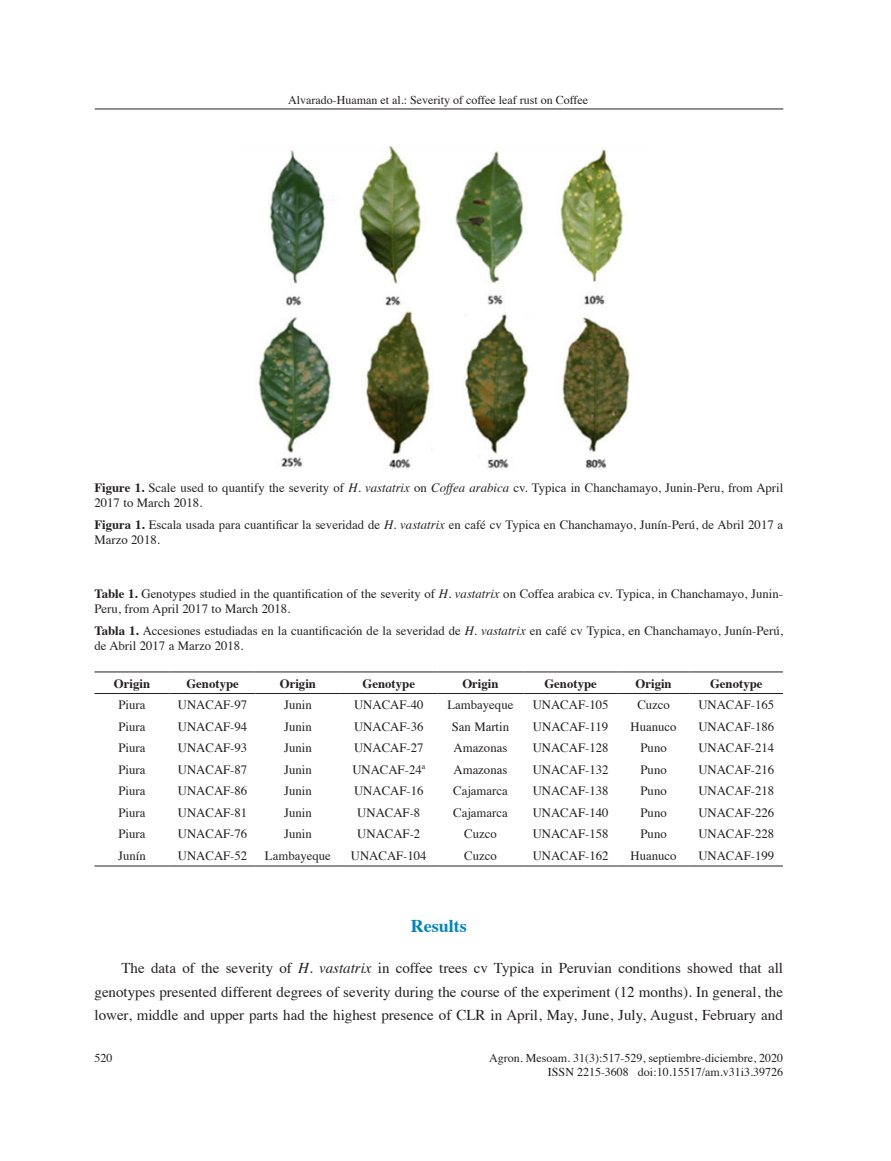
<style>
.page{position:relative;width:891px;height:1161px;background:#fff}
.page>*{position:absolute;margin:0;border:0;box-sizing:border-box;transform-origin:0 0}
.Tema{font:700 18px "Times";color:#0085bb}
.Texto{font:15px/23.2px "Times";color:#231f20;text-align:justify}
.Titulo_cuadros{font:12.75px/15.3px "Times";color:#231f20}
.Texto_cuadros{font:12.75px "Times";color:#231f20}
.Texto_cuadros-2{font:700 12.75px "Times";color:#231f20}
.t1{font:12px/14.4px "Times";color:#231f20;text-align:right}
.s1{font-weight:700}
.s2{font-style:italic}
</style>
<div class="page">
<hr style="left:95px;top:109px;width:688px;height:1px;background:#231f20">
<img style="left:258px;top:146px;width:372px;height:323px">
<hr style="left:94px;top:672px;width:76px;height:1px;background:#231f20">
<hr style="left:170px;top:672px;width:86px;height:1px;background:#231f20">
<hr style="left:256px;top:672px;width:84px;height:1px;background:#231f20">
<hr style="left:340px;top:672px;width:97px;height:1px;background:#231f20">
<hr style="left:437px;top:672px;width:86px;height:1px;background:#231f20">
<hr style="left:523px;top:672px;width:95px;height:1px;background:#231f20">
<hr style="left:618px;top:672px;width:72px;height:1px;background:#231f20">
<hr style="left:690px;top:672px;width:93px;height:1px;background:#231f20">
<hr style="left:94px;top:693px;width:76px;height:1px;background:#231f20">
<hr style="left:170px;top:693px;width:86px;height:1px;background:#231f20">
<hr style="left:256px;top:693px;width:84px;height:1px;background:#231f20">
<hr style="left:340px;top:693px;width:97px;height:1px;background:#231f20">
<hr style="left:437px;top:693px;width:86px;height:1px;background:#231f20">
<hr style="left:523px;top:693px;width:95px;height:1px;background:#231f20">
<hr style="left:618px;top:693px;width:72px;height:1px;background:#231f20">
<hr style="left:690px;top:693px;width:93px;height:1px;background:#231f20">
<hr style="left:94px;top:866px;width:76px;height:1px;background:#231f20">
<hr style="left:170px;top:866px;width:86px;height:1px;background:#231f20">
<hr style="left:256px;top:866px;width:84px;height:1px;background:#231f20">
<hr style="left:340px;top:866px;width:97px;height:1px;background:#231f20">
<hr style="left:437px;top:866px;width:86px;height:1px;background:#231f20">
<hr style="left:523px;top:866px;width:95px;height:1px;background:#231f20">
<hr style="left:618px;top:866px;width:72px;height:1px;background:#231f20">
<hr style="left:690px;top:866px;width:93px;height:1px;background:#231f20">
<p class="t1" style="left:288px;top:91px;width:302px">Alvarado-Huaman et al.: Severity of coffee leaf rust on Coffee</p>
<p class="Titulo_cuadros" style="left:94px;top:479px;width:690px"><span class="s1">Figure 1.</span> Scale used to quantify the severity of <span class="s2">H. vastatrix</span> on <span class="s2">Coffea arabica</span> cv. Typica in Chanchamayo, Junin-Peru, from April<br>2017 to March 2018.</p>
<p class="Titulo_cuadros" style="left:94px;top:516px;width:690px"><span class="s1">Figura 1.</span> Escala usada para cuantificar la severidad de <span class="s2">H. vastatrix</span> en café cv Typica en Chanchamayo, Junín-Perú, de Abril 2017 a<br>Marzo 2018.</p>
<p class="Titulo_cuadros" style="left:94px;top:585px;width:690px"><span class="s1">Table 1.</span> Genotypes studied in the quantification of the severity of <span class="s2">H. vastatrix</span> on Coffea arabica cv. Typica, in Chanchamayo, Junin-<br>Peru, from April 2017 to March 2018.</p>
<p class="Titulo_cuadros" style="left:94px;top:622px;width:690px"><span class="s1">Tabla 1.</span> Accesiones estudiadas en la cuantificación de la severidad de <span class="s2">H. vastatrix</span> en café cv Typica, en Chanchamayo, Junín-Perú, de Abril 2017 a Marzo 2018.</p>
<p class="Texto_cuadros-2" style="left:114px;top:671px;width:38px">Origin</p>
<p class="Texto_cuadros-2" style="left:186px;top:671px;width:54px">Genotype</p>
<p class="Texto_cuadros-2" style="left:280px;top:671px;width:38px">Origin</p>
<p class="Texto_cuadros-2" style="left:363px;top:671px;width:54px">Genotype</p>
<p class="Texto_cuadros-2" style="left:462px;top:671px;width:38px">Origin</p>
<p class="Texto_cuadros-2" style="left:544px;top:671px;width:54px">Genotype</p>
<p class="Texto_cuadros-2" style="left:636px;top:671px;width:38px">Origin</p>
<p class="Texto_cuadros-2" style="left:710px;top:671px;width:54px">Genotype</p>
<p class="Texto_cuadros" style="left:119px;top:693px;width:28px">Piura</p>
<p class="Texto_cuadros" style="left:178px;top:693px;width:71px">UNACAF-97</p>
<p class="Texto_cuadros" style="left:284px;top:693px;width:29px">Junin</p>
<p class="Texto_cuadros" style="left:354px;top:693px;width:71px">UNACAF-40</p>
<p class="Texto_cuadros" style="left:448px;top:693px;width:67px">Lambayeque</p>
<p class="Texto_cuadros" style="left:533px;top:693px;width:77px">UNACAF-105</p>
<p class="Texto_cuadros" style="left:637px;top:693px;width:34px">Cuzco</p>
<p class="Texto_cuadros" style="left:698px;top:693px;width:77px">UNACAF-165</p>
<p class="Texto_cuadros" style="left:119px;top:714px;width:28px">Piura</p>
<p class="Texto_cuadros" style="left:178px;top:714px;width:71px">UNACAF-94</p>
<p class="Texto_cuadros" style="left:284px;top:714px;width:29px">Junin</p>
<p class="Texto_cuadros" style="left:354px;top:714px;width:71px">UNACAF-36</p>
<p class="Texto_cuadros" style="left:452px;top:714px;width:59px">San Martin</p>
<p class="Texto_cuadros" style="left:533px;top:714px;width:77px">UNACAF-119</p>
<p class="Texto_cuadros" style="left:631px;top:714px;width:48px">Huanuco</p>
<p class="Texto_cuadros" style="left:698px;top:714px;width:77px">UNACAF-186</p>
<p class="Texto_cuadros" style="left:119px;top:736px;width:28px">Piura</p>
<p class="Texto_cuadros" style="left:178px;top:736px;width:71px">UNACAF-93</p>
<p class="Texto_cuadros" style="left:284px;top:736px;width:29px">Junin</p>
<p class="Texto_cuadros" style="left:354px;top:736px;width:71px">UNACAF-27</p>
<p class="Texto_cuadros" style="left:454px;top:736px;width:55px">Amazonas</p>
<p class="Texto_cuadros" style="left:533px;top:736px;width:77px">UNACAF-128</p>
<p class="Texto_cuadros" style="left:641px;top:736px;width:28px">Puno</p>
<p class="Texto_cuadros" style="left:698px;top:736px;width:77px">UNACAF-214</p>
<p class="Texto_cuadros" style="left:119px;top:758px;width:28px">Piura</p>
<p class="Texto_cuadros" style="left:178px;top:758px;width:71px">UNACAF-87</p>
<p class="Texto_cuadros" style="left:284px;top:758px;width:29px">Junin</p>
<p class="Texto_cuadros" style="left:352px;top:758px;width:74px">UNACAF-24ª</p>
<p class="Texto_cuadros" style="left:454px;top:758px;width:55px">Amazonas</p>
<p class="Texto_cuadros" style="left:533px;top:758px;width:77px">UNACAF-132</p>
<p class="Texto_cuadros" style="left:641px;top:758px;width:28px">Puno</p>
<p class="Texto_cuadros" style="left:698px;top:758px;width:77px">UNACAF-216</p>
<p class="Texto_cuadros" style="left:119px;top:779px;width:28px">Piura</p>
<p class="Texto_cuadros" style="left:178px;top:779px;width:71px">UNACAF-86</p>
<p class="Texto_cuadros" style="left:284px;top:779px;width:29px">Junin</p>
<p class="Texto_cuadros" style="left:354px;top:779px;width:71px">UNACAF-16</p>
<p class="Texto_cuadros" style="left:453px;top:779px;width:56px">Cajamarca</p>
<p class="Texto_cuadros" style="left:533px;top:779px;width:77px">UNACAF-138</p>
<p class="Texto_cuadros" style="left:641px;top:779px;width:28px">Puno</p>
<p class="Texto_cuadros" style="left:698px;top:779px;width:77px">UNACAF-218</p>
<p class="Texto_cuadros" style="left:119px;top:801px;width:28px">Piura</p>
<p class="Texto_cuadros" style="left:178px;top:801px;width:71px">UNACAF-81</p>
<p class="Texto_cuadros" style="left:284px;top:801px;width:29px">Junin</p>
<p class="Texto_cuadros" style="left:357px;top:801px;width:65px">UNACAF-8</p>
<p class="Texto_cuadros" style="left:453px;top:801px;width:56px">Cajamarca</p>
<p class="Texto_cuadros" style="left:533px;top:801px;width:77px">UNACAF-140</p>
<p class="Texto_cuadros" style="left:641px;top:801px;width:28px">Puno</p>
<p class="Texto_cuadros" style="left:698px;top:801px;width:77px">UNACAF-226</p>
<p class="Texto_cuadros" style="left:119px;top:822px;width:28px">Piura</p>
<p class="Texto_cuadros" style="left:178px;top:822px;width:71px">UNACAF-76</p>
<p class="Texto_cuadros" style="left:284px;top:822px;width:29px">Junin</p>
<p class="Texto_cuadros" style="left:357px;top:822px;width:65px">UNACAF-2</p>
<p class="Texto_cuadros" style="left:464px;top:822px;width:34px">Cuzco</p>
<p class="Texto_cuadros" style="left:533px;top:822px;width:77px">UNACAF-158</p>
<p class="Texto_cuadros" style="left:641px;top:822px;width:28px">Puno</p>
<p class="Texto_cuadros" style="left:698px;top:822px;width:77px">UNACAF-228</p>
<p class="Texto_cuadros" style="left:118px;top:844px;width:29px">Junín</p>
<p class="Texto_cuadros" style="left:178px;top:844px;width:71px">UNACAF-52</p>
<p class="Texto_cuadros" style="left:265px;top:844px;width:67px">Lambayeque</p>
<p class="Texto_cuadros" style="left:351px;top:844px;width:77px">UNACAF-104</p>
<p class="Texto_cuadros" style="left:464px;top:844px;width:34px">Cuzco</p>
<p class="Texto_cuadros" style="left:533px;top:844px;width:77px">UNACAF-162</p>
<p class="Texto_cuadros" style="left:631px;top:844px;width:48px">Huanuco</p>
<p class="Texto_cuadros" style="left:698px;top:844px;width:77px">UNACAF-199</p>
<p class="Tema" style="left:411px;top:909px;width:57px">Results</p>
<p class="Texto" style="left:94px;top:955px;width:690px;text-indent:27px">The data of the severity of <span class="s2">H. vastatrix</span> in coffee trees cv Typica in Peruvian conditions showed that all genotypes presented different degrees of severity during the course of the experiment (12 months). In general, the lower, middle and upper parts had the highest presence of CLR in April, May, June, July, August, February and</p>
<p class="t1" style="left:94px;top:1050px;width:19px">520</p>
<p class="t1" style="left:489px;top:1050px;width:295px">Agron. Mesoam. 31(3):517-529, septiembre-diciembre, 2020<br>ISSN 2215-3608 doi:10.15517/am.v31i3.39726</p>
</div>
